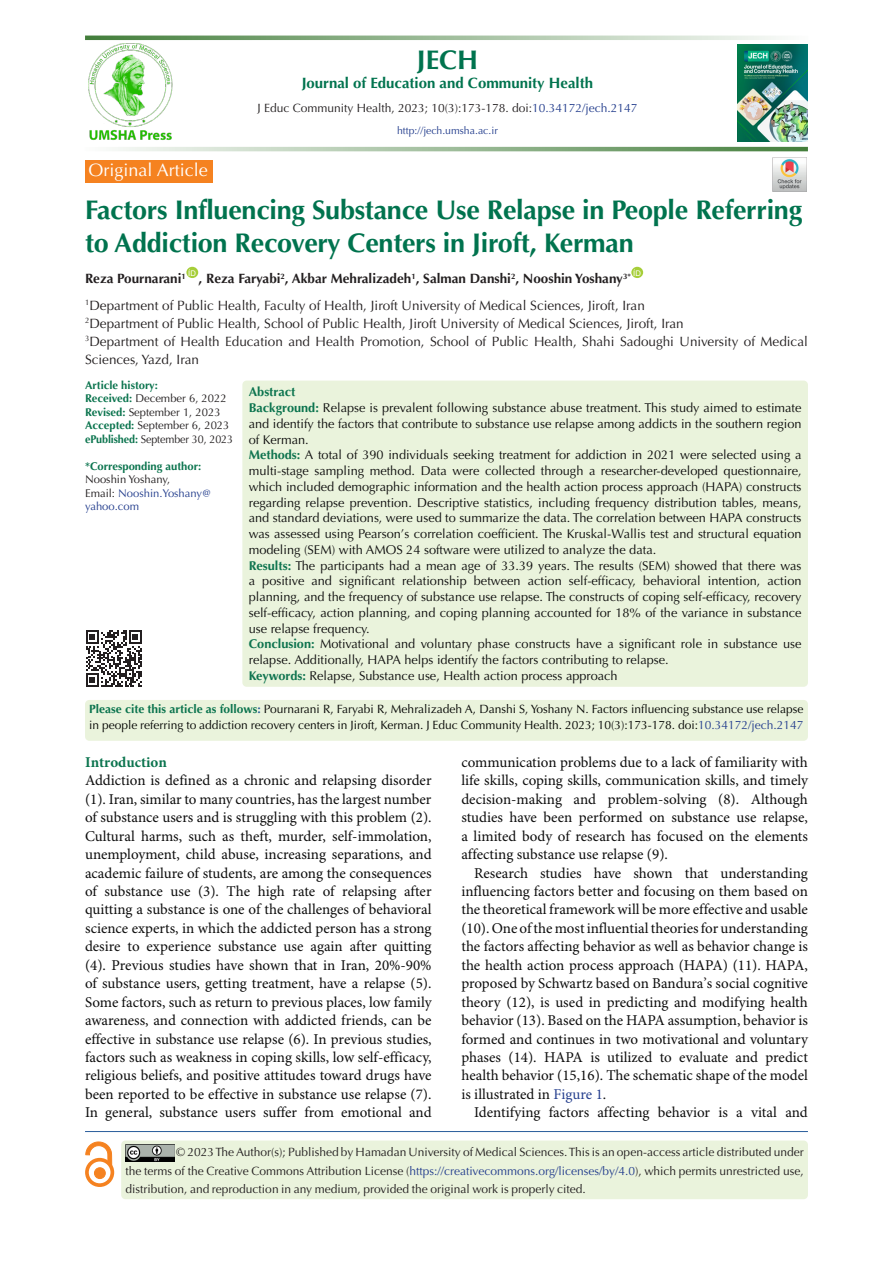
<style>
.page{position:relative;width:893px;height:1263px;background:#fff}
.page>*{position:absolute;margin:0;border:0;box-sizing:border-box;transform-origin:0 0}
.t1{font:700 27px/33px "Optima LT Std";letter-spacing:-.01em;color:#00734e}
.t2{font:18px "Optima LT Std";color:#fff}
.t3{font:15px/18.5px "Minion Pro";color:#0d0d0d;text-align:justify}
.t4{font:700 15px "Optima LT Std";color:#00734e}
.heading_1{font:700 15px "Minion Pro";color:#0b744e}
.t5{font:13.5px/18px "Optima LT Std";color:#231f20}
.t6{font:700 13.5px "Optima LT Std";color:#231f20}
.t7{font:12.75px/15.8px "Optima LT Std";color:#0d0d0d;text-align:justify}
.t8{font:700 12.75px "Optima LT Std";color:#0b744e}
.t9{font:12px/18px "Optima LT Std";color:#221e1f;text-align:justify}
.t10{font:12px/15.8px "Optima LT Std";color:#040503}
.t11{font:12px "Optima LT Std";color:#231f20}
.t12{font:11.25px "Optima LT Std";color:#231f20}
.t13{font:700 11.25px "Optima LT Std";color:#0b744e}
.t14{font:11.25px/13.5px "Optima LT Std";color:#253f8e}
.t15{font:11.25px "Optima LT Std";color:#231f20;scale:.96 1}
.Body_Text{font:10.5px "Optima LT Std";color:#253f8e}
.t16{font:7.8px "Arial";color:#fff}
.s1{color:#253f8e}
.s2{font-weight:700;color:#0b744e}
.s3{color:#231f20}
.s4{font-weight:700;color:#0f744f}
.s5{font-weight:700;color:#275b9b}
</style>
<div class="page">
<hr style="left:85px;top:1131px;width:723px;height:1px;background:#295c9b">
<div style="left:121px;top:1140px;width:687px;height:59px;background:#eaf3dc;border-radius:4px"></div>
<img style="left:125px;top:1145px;width:49px;height:17px">
<div style="left:186px;top:267px;width:12px;height:11px;background:#a6ce39;border-radius:50%"></div>
<div style="left:631px;top:267px;width:12px;height:11px;background:#a6ce39;border-radius:50%"></div>
<div style="left:85px;top:160px;width:128px;height:22px;background:#f58220"></div>
<img style="left:773px;top:158px;width:34px;height:34px">
<svg style="left:118px;top:147px;width:690px;height:4px;background:#9bba97"></svg>
<svg style="left:85px;top:36px;width:691px;height:4px;background:#9bba97"></svg>
<img style="left:738px;top:44px;width:70px;height:98px">
<div style="left:85px;top:700px;width:723px;height:41px;background:#eaf3dc;border-radius:4px"></div>
<div style="left:242px;top:381px;width:566px;height:306px;background:#eaf3dc;border-radius:4px"></div>
<svg style="left:86px;top:630px;width:56px;height:57px"></svg>
<div style="left:94px;top:1168px;width:11px;height:10px;background:#f58220;border-radius:50%"></div>
<div style="left:94px;top:1167px;width:11px;height:12px;border:1px solid #f58220;border-radius:50%"></div>
<div style="left:85px;top:1158px;width:29px;height:29px;border:4px solid #f58220;border-radius:50%"></div>
<svg style="left:86px;top:1142px;width:26px;height:24px"></svg>
<img style="left:88px;top:43px;width:85px;height:97px">
<p class="t2" style="left:88px;top:160px;width:121px">Original Article</p>
<p class="t1" style="left:417px;top:43px;width:63px">JECH</p>
<p class="t4" style="left:302px;top:74px;width:293px">Journal of Education and Community Health</p>
<p class="t11" style="left:257px;top:101px;width:382px">J Educ Community Health, 2023; 10(3):173-178. doi:<span class="s1">10.34172/jech.2147</span></p>
<p class="Body_Text" style="left:397px;top:124px;width:102px">http://jech.umsha.ac.ir</p>
<p class="t1" style="left:85px;top:194px;width:719px">Factors Influencing Substance Use Relapse in People Referring to Addiction Recovery Centers in Jiroft, Kerman</p>
<p class="t6" style="left:85px;top:271px;width:102px">Reza Pournarani<sup>1</sup></p>
<p class="t16" style="left:633px;top:267px;width:9px">ID</p>
<p class="t5" style="left:85px;top:296px;width:561px"><sup>1</sup>Department of Public Health, Faculty of Health, Jiroft University of Medical Sciences, Jiroft, Iran</p>
<p class="t5" style="left:85px;top:314px;width:600px"><sup>2</sup>Department of Public Health, School of Public Health, Jiroft University of Medical Sciences, Jiroft, Iran</p>
<p class="t5" style="left:85px;top:332px;width:724px"><sup>3</sup>Department of Health Education and Health Promotion, School of Public Health, Shahi Sadoughi University of Medical<br>Sciences, Yazd, Iran</p>
<p class="t16" style="left:188px;top:267px;width:9px">ID</p>
<p class="t6" style="left:199px;top:271px;width:434px">, Reza Faryabi<sup>2</sup>, Akbar Mehralizadeh<sup>1</sup>, Salman Danshi<sup>2</sup>, Nooshin Yoshany<sup>3*</sup></p>
<p class="t13" style="left:85px;top:378px;width:74px">Article history:</p>
<p class="t12" style="left:85px;top:392px;width:143px"><span class="s2">Received:</span> December 6, 2022</p>
<p class="t12" style="left:85px;top:405px;width:137px"><span class="s2">Revised:</span> September 1, 2023</p>
<p class="t12" style="left:85px;top:419px;width:146px"><span class="s2">Accepted:</span> September 6, 2023</p>
<p class="t15" style="left:85px;top:432px;width:156px"><span class="s2">ePublished:</span> September 30, 2023</p>
<p class="t13" style="left:85px;top:459px;width:118px">*Corresponding author:</p>
<p class="t12" style="left:85px;top:473px;width:87px">Nooshin Yoshany,</p>
<p class="t14" style="left:85px;top:486px;width:128px"><span class="s3">Email:</span> Nooshin.Yoshany@ yahoo.com</p>
<p class="t8" style="left:249px;top:385px;width:48px">Abstract</p>
<p class="t7" style="left:249px;top:400px;width:554px"><span class="s2">Background:</span> Relapse is prevalent following substance abuse treatment. This study aimed to estimate and identify the factors that contribute to substance use relapse among addicts in the southern region of Kerman.</p>
<p class="t7" style="left:249px;top:447px;width:554px"><span class="s4">Methods:</span> A total of 390 individuals seeking treatment for addiction in 2021 were selected using a multi-stage sampling method. Data were collected through a researcher-developed questionnaire, which included demographic information and the health action process approach (HAPA) constructs regarding relapse prevention. Descriptive statistics, including frequency distribution tables, means, and standard deviations, were used to summarize the data. The correlation between HAPA constructs was assessed using Pearson<span class="s3">’</span>s correlation coefficient. The Kruskal-Wallis test and structural equation modeling (SEM) with AMOS 24 software were utilized to analyze the data.</p>
<p class="t7" style="left:249px;top:557px;width:554px"><span class="s4">Results:</span> The participants had a mean age of 33.39 years. The results (SEM) showed that there was a positive and significant relationship between action self-efficacy, behavioral intention, action planning, and the frequency of substance use relapse. The constructs of coping self-efficacy, recovery self-efficacy, action planning, and coping planning accounted for 18% of the variance in substance use relapse frequency.</p>
<p class="t7" style="left:249px;top:636px;width:554px"><span class="s4">Conclusion:</span> Motivational and voluntary phase constructs have a significant role in substance use relapse. Additionally, HAPA helps identify the factors contributing to relapse.</p>
<p class="t7" style="left:249px;top:668px;width:370px"><span class="s4">Keywords:</span> Relapse, Substance use, Health action process approach</p>
<p class="t10" style="left:89px;top:701px;width:716px"><span class="s2">Please cite this article as follows</span><span class="s5">:</span> Pournarani R, Faryabi R, Mehralizadeh A, Danshi S, Yoshany N. Factors influencing substance use relapse in people referring to addiction recovery centers in Jiroft, Kerman. J Educ Community Health. 2023; 10(3):173-178. doi:<span class="s1">10.34172/jech.2147</span></p>
<p class="t3" style="left:461px;top:753px;width:348px">communication problems due to a lack of familiarity with life skills, coping skills, communication skills, and timely decision-making and problem-solving (8). Although studies have been performed on substance use relapse, a limited body of research has focused on the elements affecting substance use relapse (9).</p>
<p class="t3" style="left:461px;top:864px;width:348px;text-indent:13px">Research studies have shown that understanding influencing factors better and focusing on them based on the theoretical framework will be more effective and usable (10). One of the most influential theories for understanding the factors affecting behavior as well as behavior change is the health action process approach (HAPA) (11). HAPA, proposed by Schwartz based on Bandura<span class="s3">’</span>s social cognitive theory (12), is used in predicting and modifying health behavior (13). Based on the HAPA assumption, behavior is formed and continues in two motivational and voluntary phases (14). HAPA is utilized to evaluate and predict health behavior (15,16). The schematic shape of the model is illustrated in <span class="s1">Figure 1</span>.</p>
<p class="t3" style="left:474px;top:1104px;width:335px">Identifying factors affecting behavior is a vital and</p>
<p class="t9" style="left:125px;top:1143px;width:680px;text-indent:51px"><span class="s3">© 2023 The Author(s); Published by Hamadan University of Medical Sciences.</span> This is an open-access article distributed under the terms of the Creative Commons Attribution License (<span class="s1">https://creativecommons.org/licenses/by/4.0</span>), which permits unrestricted use, distribution, and reproduction in any medium, provided the original work is properly cited.</p>
<p class="heading_1" style="left:85px;top:751px;width:83px">Introduction</p>
<p class="t3" style="left:85px;top:772px;width:348px">Addiction is defined as a chronic and relapsing disorder (1). Iran, similar to many countries, has the largest number of substance users and is struggling with this problem (2).<br>Cultural harms, such as theft, murder, self-immolation, unemployment, child abuse, increasing separations, and academic failure of students, are among the consequences of substance use (3). The high rate of relapsing after quitting a substance is one of the challenges of behavioral science experts, in which the addicted person has a strong desire to experience substance use again after quitting (4). Previous studies have shown that in Iran, 20%-90% of substance users, getting treatment, have a relapse (5).<br>Some factors, such as return to previous places, low family awareness, and connection with addicted friends, can be effective in substance use relapse (6). In previous studies, factors such as weakness in coping skills, low self-efficacy, religious beliefs, and positive attitudes toward drugs have been reported to be effective in substance use relapse (7).<br>In general, substance users suffer from emotional and</p>
</div>
